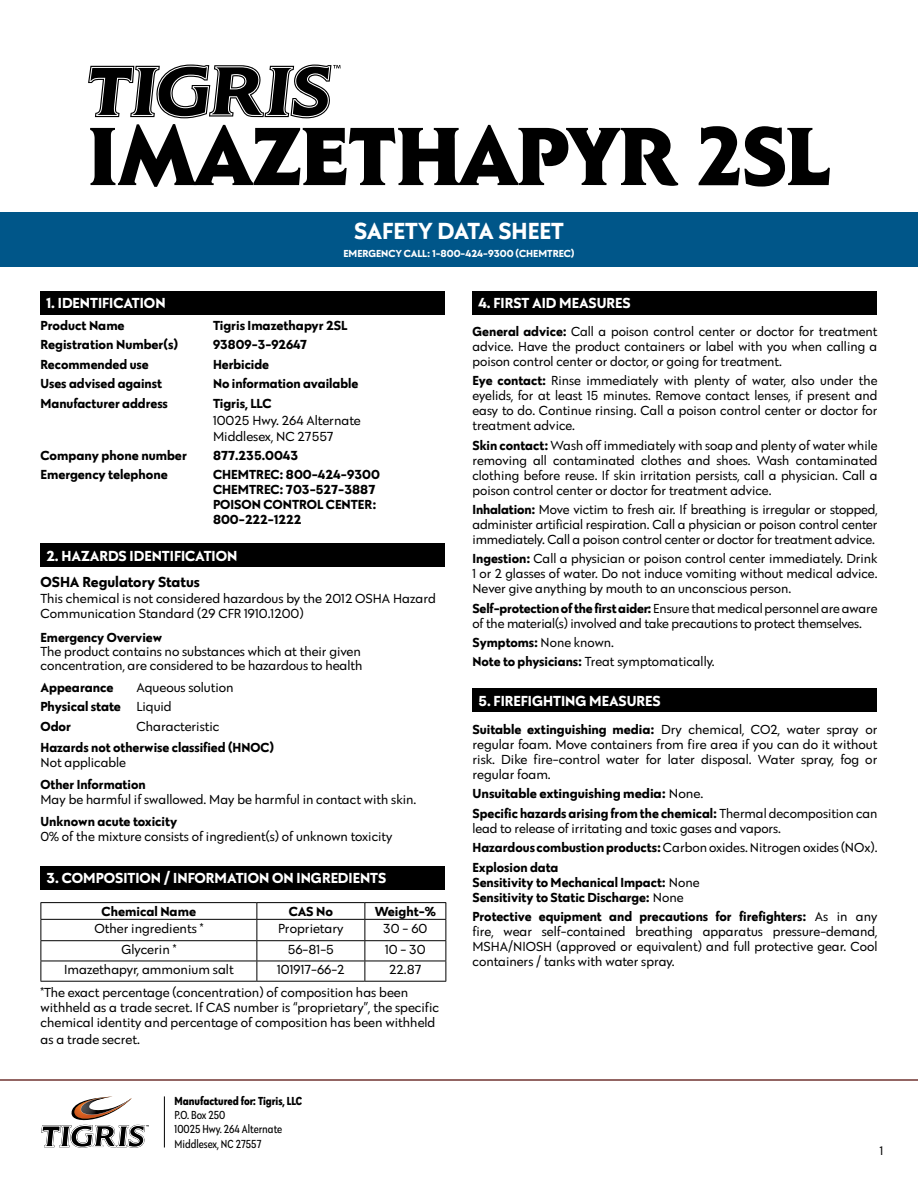
<style>
.page{position:relative;width:918px;height:1188px;background:#fff}
.page>*{position:absolute;margin:0;border:0;box-sizing:border-box;transform-origin:0 0}
.t1{font:700 24px "Galatea";color:#fff}
.t2{font:700 15px "Galatea";color:#fff}
.t3{font:700 15px "Galatea";color:#000}
.t4{font:13.5px/15px "Galatea";color:#000}
.t5{font:700 13.5px/15px "Galatea";color:#000}
.t6{font:12.75px "Galatea";color:#000}
.t7{font:condensed 12px/14.4px "Galatea";color:#000}
.t8{font:700 condensed 12px "Galatea";color:#000}
.t9{font:700 10.5px "Galatea";color:#fff}
.s1{font-weight:700}
.s2{font-weight:400}
</style>
<div class="page">
<hr style="left:0;top:1079px;width:918px;height:2px;background:#703331">
<svg style="left:41px;top:1096px;width:108px;height:52px"></svg>
<hr style="left:164px;top:1096px;width:1px;height:52px;background:#000">
<div style="left:0;top:213px;width:918px;height:54px;background:#005689"></div>
<div style="left:40px;top:291px;width:406px;height:23px;background:#000"></div>
<div style="left:40px;top:544px;width:406px;height:23px;background:#000"></div>
<div style="left:40px;top:866px;width:406px;height:24px;background:#000"></div>
<hr style="left:40px;top:902px;width:217px;height:1px;background:#000">
<hr style="left:257px;top:902px;width:108px;height:1px;background:#000">
<hr style="left:365px;top:902px;width:81px;height:1px;background:#000">
<hr style="left:40px;top:919px;width:217px;height:1px;background:#000">
<hr style="left:257px;top:919px;width:108px;height:1px;background:#000">
<hr style="left:365px;top:919px;width:81px;height:1px;background:#000">
<hr style="left:40px;top:940px;width:217px;height:1px;background:#000">
<hr style="left:257px;top:940px;width:108px;height:1px;background:#000">
<hr style="left:365px;top:940px;width:81px;height:1px;background:#000">
<hr style="left:40px;top:961px;width:217px;height:1px;background:#000">
<svg style="left:40px;top:903px;width:1px;height:78px"></svg>
<hr style="left:257px;top:961px;width:108px;height:1px;background:#000">
<svg style="left:256px;top:903px;width:1px;height:78px"></svg>
<hr style="left:365px;top:961px;width:81px;height:1px;background:#000">
<svg style="left:364px;top:903px;width:1px;height:78px"></svg>
<svg style="left:446px;top:903px;width:1px;height:78px"></svg>
<hr style="left:40px;top:981px;width:217px;height:1px;background:#000">
<hr style="left:257px;top:981px;width:108px;height:1px;background:#000">
<hr style="left:365px;top:981px;width:81px;height:1px;background:#000">
<div style="left:472px;top:291px;width:406px;height:23px;background:#000"></div>
<div style="left:472px;top:689px;width:406px;height:23px;background:#000"></div>
<svg style="left:88px;top:65px;width:253px;height:53px"></svg>
<svg style="left:90px;top:124px;width:588px;height:63px"></svg>
<svg style="left:699px;top:126px;width:131px;height:61px"></svg>
<h1 class="t1" style="left:354px;top:215px;width:211px">SAFETY DATA SHEET</h1>
<p class="t9" style="left:343px;top:247px;width:233px">EMERGENCY CALL: 1-800-424-9300 (CHEMTREC)</p>
<p class="t2" style="left:46px;top:293px;width:121px">1. IDENTIFICATION</p>
<p class="t5" style="left:40px;top:318px;width:86px">Product Name</p>
<p class="t5" style="left:213px;top:318px;width:136px">Tigris Imazethapyr 2SL</p>
<p class="t5" style="left:40px;top:337px;width:139px">Registration Number(s)</p>
<p class="t5" style="left:213px;top:337px;width:96px">93809-3-92647</p>
<p class="t5" style="left:40px;top:356px;width:110px">Recommended use</p>
<p class="t5" style="left:213px;top:356px;width:58px">Herbicide</p>
<p class="t5" style="left:40px;top:375px;width:123px">Uses advised against</p>
<p class="t5" style="left:213px;top:375px;width:147px">No information available</p>
<p class="t5" style="left:40px;top:396px;width:129px">Manufacturer address</p>
<p class="t5" style="left:213px;top:396px;width:60px">Tigris, LLC</p>
<p class="t4" style="left:213px;top:412px;width:149px;line-height:16.2px">10025 Hwy. 264 Alternate<br>Middlesex, NC 27557</p>
<p class="t5" style="left:40px;top:448px;width:148px">Company phone number</p>
<p class="t5" style="left:213px;top:448px;width:87px">877.235.0043</p>
<p class="t5" style="left:40px;top:467px;width:129px">Emergency telephone</p>
<p class="t5" style="left:213px;top:467px;width:168px">CHEMTREC: 800-424-9300<br>CHEMTREC: 703-527-3887<br>POISON CONTROL CENTER:<br>800-222-1222</p>
<p class="t2" style="left:46px;top:546px;width:192px">2. HAZARDS IDENTIFICATION</p>
<p class="t3" style="left:40px;top:572px;width:161px">OSHA Regulatory Status</p>
<p class="t4" style="left:40px;top:591px;width:397px">This chemical is not considered hazardous by the 2012 OSHA Hazard<br>Communication Standard (29 CFR 1910.1200)</p>
<p class="t5" style="left:40px;top:629px;width:123px">Emergency Overview</p>
<p class="t4" style="left:40px;top:644px;width:324px;line-height:14.2px">The product contains no substances which at their given concentration, are considered to be hazardous to health</p>
<p class="t5" style="left:40px;top:680px;width:75px">Appearance</p>
<p class="t4" style="left:40px;top:677px;width:195px;line-height:19.4px;text-indent:96px">Aqueous solution<br><span class="s1">Physical state</span> Liquid<br><span class="s1">Odor</span></p>
<p class="t4" style="left:136px;top:718px;width:84px">Characteristic</p>
<p class="t5" style="left:40px;top:740px;width:235px">Hazards not otherwise classified (HNOC)</p>
<p class="t4" style="left:40px;top:755px;width:87px">Not applicable</p>
<p class="t5" style="left:40px;top:777px;width:107px">Other Information</p>
<p class="t4" style="left:40px;top:792px;width:377px">May be harmful if swallowed. May be harmful in contact with skin.</p>
<p class="t5" style="left:40px;top:814px;width:138px">Unknown acute toxicity</p>
<p class="t4" style="left:40px;top:829px;width:354px">0% of the mixture consists of ingredient(s) of unknown toxicity</p>
<p class="t2" style="left:46px;top:869px;width:341px">3. COMPOSITION / INFORMATION ON INGREDIENTS</p>
<p class="t5" style="left:102px;top:904px;width:96px">Chemical Name</p>
<p class="t5" style="left:289px;top:904px;width:46px">CAS No</p>
<p class="t5" style="left:375px;top:904px;width:63px">Weight-%</p>
<p class="t4" style="left:94px;top:920px;width:111px">Other ingredients *</p>
<p class="t4" style="left:278px;top:920px;width:67px">Proprietary</p>
<p class="t4" style="left:383px;top:920px;width:46px">30 - 60</p>
<p class="t4" style="left:121px;top:942px;width:56px">Glycerin *</p>
<p class="t4" style="left:288px;top:942px;width:48px">56-81-5</p>
<p class="t4" style="left:385px;top:942px;width:42px">10 - 30</p>
<p class="t4" style="left:64px;top:962px;width:171px">Imazethapyr, ammonium salt</p>
<p class="t4" style="left:277px;top:962px;width:69px">101917-66-2</p>
<p class="t4" style="left:41px;top:958px;width:383px;line-height:23px;text-indent:349px">22.87 *The exact percentage (concentration) of composition has been</p>
<p class="t4" style="left:41px;top:1000px;width:400px;line-height:15.6px">withheld as a trade secret. If CAS number is “proprietary”, the specific chemical identity and percentage of composition has been withheld as a trade secret.</p>
<p class="t8" style="left:175px;top:1093px;width:129px">Manufactured for: Tigris, LLC</p>
<p class="t7" style="left:175px;top:1107px;width:109px">P.O. Box 250<br>10025 Hwy. 264 Alternate<br>Middlesex, NC 27557</p>
<p class="t2" style="left:478px;top:293px;width:154px">4. FIRST AID MEASURES</p>
<p class="t4" style="left:472px;top:324px;width:406px;text-align:justify"><span class="s1">General advice:</span> Call a poison control center or doctor for treatment advice. Have the product containers or label with you when calling a poison control center or doctor, or going for treatment.</p>
<p class="t4" style="left:472px;top:373px;width:407px;text-align:justify"><span class="s1">Eye contact:</span> Rinse immediately with plenty of water, also under the eyelids, for at least 15 minutes. Remove contact lenses, if present and easy to do. Continue rinsing. Call a poison control center or doctor for treatment advice.</p>
<p class="t4" style="left:472px;top:437px;width:407px;text-align:justify"><span class="s1">Skin contact:</span> Wash off immediately with soap and plenty of water while removing all contaminated clothes and shoes. Wash contaminated clothing before reuse. If skin irritation persists, call a physician. Call a poison control center or doctor for treatment advice.</p>
<p class="t4" style="left:472px;top:502px;width:407px;text-align:justify"><span class="s1">Inhalation:</span> Move victim to fresh air. If breathing is irregular or stopped, administer artificial respiration. Call a physician or poison control center immediately. Call a poison control center or doctor for treatment advice.</p>
<p class="t4" style="left:472px;top:551px;width:407px;text-align:justify"><span class="s1">Ingestion:</span> Call a physician or poison control center immediately. Drink 1 or 2 glasses of water. Do not induce vomiting without medical advice.<br>Never give anything by mouth to an unconscious person.</p>
<p class="t4" style="left:472px;top:600px;width:407px"><span class="s1">Self-protection of the first aider:</span> Ensure that medical personnel are aware of the material(s) involved and take precautions to protect themselves.</p>
<p class="t4" style="left:472px;top:632px;width:244px;line-height:19.4px"><span class="s1">Symptoms:</span> None known.<br><span class="s1">Note to physicians:</span> Treat symptomatically.</p>
<p class="t2" style="left:478px;top:691px;width:184px">5. FIREFIGHTING MEASURES</p>
<p class="t4" style="left:472px;top:721px;width:407px;text-align:justify"><span class="s1">Suitable extinguishing media:</span> Dry chemical, CO2, water spray or regular foam. Move containers from fire area if you can do it without risk. Dike fire-control water for later disposal. Water spray, fog or regular foam.</p>
<p class="t5" style="left:472px;top:784px;width:407px;line-height:19.5px">Unsuitable extinguishing media: <span class="s2">None.<br></span>Specific hazards arising from the chemical: <span class="s2">Thermal decomposition can</span></p>
<p class="t4" style="left:472px;top:818px;width:407px;line-height:19.5px">lead to release of irritating and toxic gases and vapors.<br><span class="s1">Hazardous combustion products:</span> Carbon oxides. Nitrogen oxides (NOx).<br><span class="s1">Explosion data</span></p>
<p class="t5" style="left:472px;top:874px;width:229px">Sensitivity to Mechanical Impact: <span class="s2">None<br></span>Sensitivity to Static Discharge: <span class="s2">None</span></p>
<p class="t4" style="left:473px;top:909px;width:407px;text-align:justify"><span class="s1">Protective equipment and precautions for firefighters:</span> As in any fire, wear self-contained breathing apparatus pressure-demand, MSHA/NIOSH (approved or equivalent) and full protective gear. Cool containers / tanks with water spray.</p>
<p class="t6" style="left:880px;top:1142px;width:5px">1</p>
</div>
